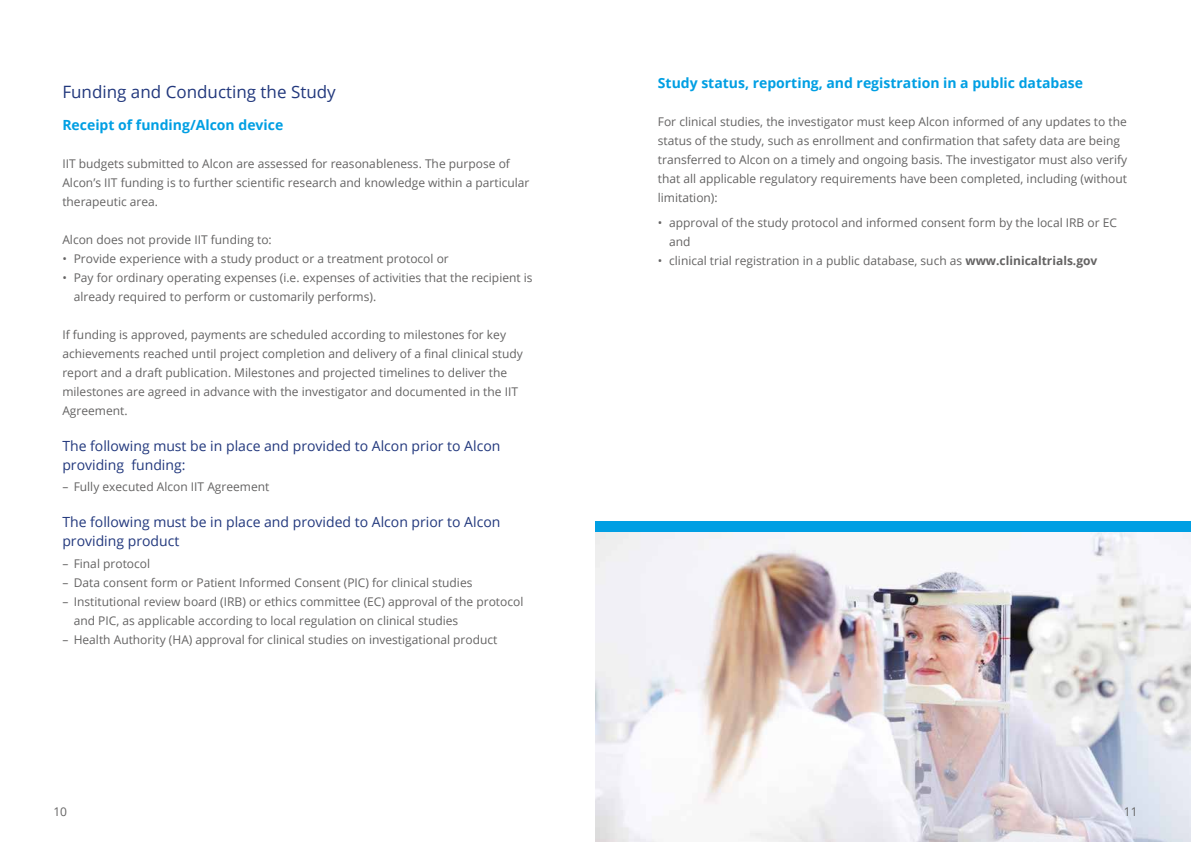
<style>
.page{position:relative;width:1191px;height:842px;background:#fff}
.page>*{position:absolute;margin:0;border:0;box-sizing:border-box;transform-origin:0 0}
.t1{font:17px "Open Sans";color:#22387d}
.t2{font:14px/19px "Open Sans";color:#22387d}
.t3{font:700 14px "Open Sans";color:#009fe3}
.t4{font:12px/19px "Open Sans";color:#646363}
.s1{font-weight:700}
</style>
<div class="page">
<img style="left:595px;top:531px;width:596px;height:311px">
<div style="left:595px;top:521px;width:596px;height:10px;background:#009fe3"></div>
<h1 class="t1" style="left:62px;top:80px;width:275px">Funding and Conducting the Study</h1>
<p class="t3" style="left:62px;top:115px;width:222px">Receipt of funding/Alcon device</p>
<p class="t4" style="left:62px;top:154px;width:468px">IIT budgets submitted to Alcon are assessed for reasonableness. The purpose of<br>Alcon’s IIT funding is to further scientific research and knowledge within a particular therapeutic area.</p>
<p class="t4" style="left:62px;top:230px;width:211px">Alcon does not provide IIT funding to:</p>
<p class="t4" style="left:62px;top:249px;width:388px">• Provide experience with a study product or a treatment protocol or</p>
<p class="t4" style="left:74px;top:268px;width:460px;text-indent:-11px">• Pay for ordinary operating expenses (i.e. expenses of activities that the recipient is already required to perform or customarily performs).</p>
<p class="t4" style="left:62px;top:325px;width:462px">If funding is approved, payments are scheduled according to milestones for key achievements reached until project completion and delivery of a final clinical study report and a draft publication. Milestones and projected timelines to deliver the milestones are agreed in advance with the investigator and documented in the IIT Agreement.</p>
<p class="t2" style="left:62px;top:436px;width:439px">The following must be in place and provided to Alcon prior to Alcon providing funding:</p>
<p class="t4" style="left:62px;top:477px;width:208px">– Fully executed Alcon IIT Agreement</p>
<p class="t2" style="left:62px;top:512px;width:439px">The following must be in place and provided to Alcon prior to Alcon providing product</p>
<p class="t4" style="left:62px;top:554px;width:89px">– Final protocol</p>
<p class="t4" style="left:62px;top:573px;width:411px">– Data consent form or Patient Informed Consent (PIC) for clinical studies</p>
<p class="t4" style="left:74px;top:592px;width:451px;text-indent:-11px">– Institutional review board (IRB) or ethics committee (EC) approval of the protocol and PIC, as applicable according to local regulation on clinical studies</p>
<p class="t4" style="left:62px;top:630px;width:436px">– Health Authority (HA) approval for clinical studies on investigational product</p>
<p class="t3" style="left:658px;top:73px;width:427px">Study status, reporting, and registration in a public database</p>
<p class="t4" style="left:658px;top:112px;width:471px">For clinical studies, the investigator must keep Alcon informed of any updates to the status of the study, such as enrollment and confirmation that safety data are being transferred to Alcon on a timely and ongoing basis. The investigator must also verify that all applicable regulatory requirements have been completed, including (without limitation):</p>
<p class="t4" style="left:669px;top:213px;width:449px;text-indent:-11px">• approval of the study protocol and informed consent form by the local IRB or EC and</p>
<p class="t4" style="left:658px;top:251px;width:441px">• clinical trial registration in a public database, such as <span class="s1">www.clinicaltrials.gov</span></p>
<p class="t4" style="left:53px;top:801px;width:15px">10</p>
<p class="t4" style="left:1123px;top:801px;width:15px">11</p>
</div>
